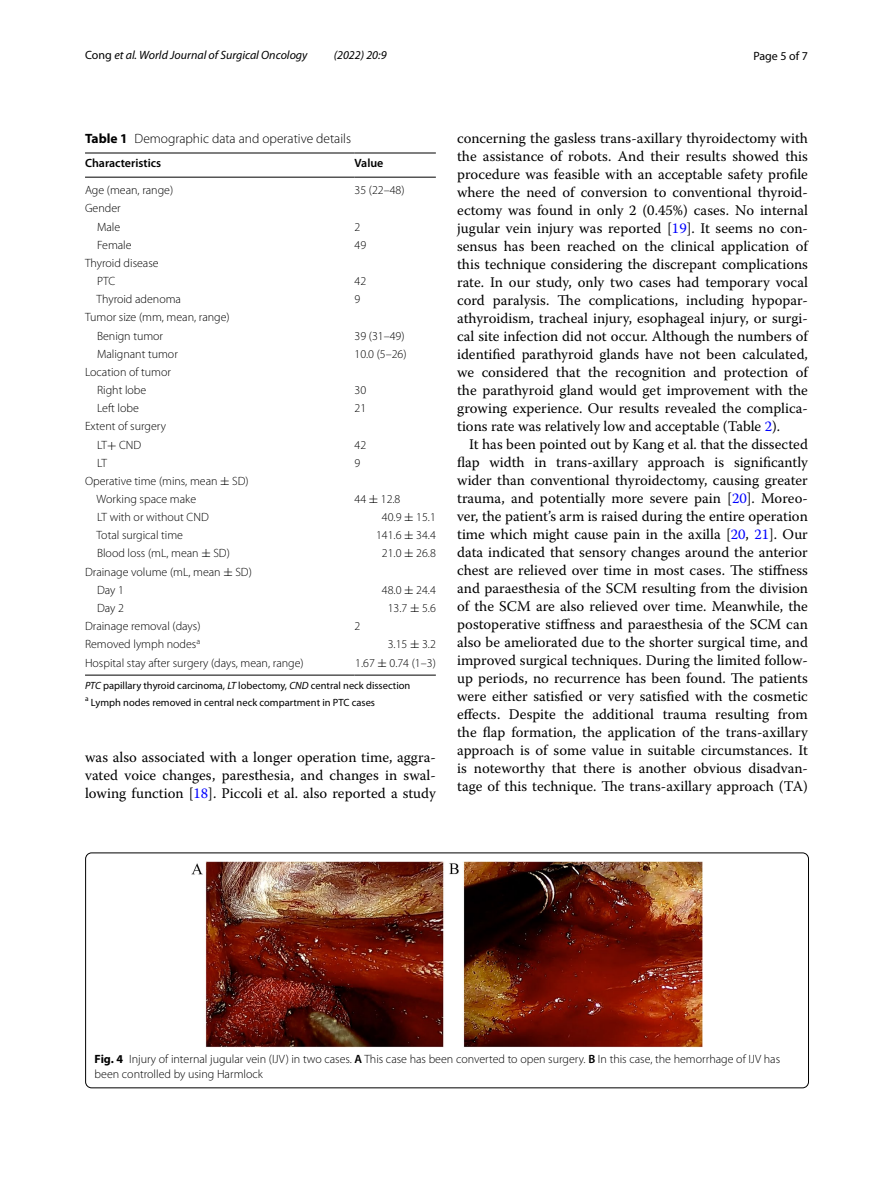
<style>
.page{position:relative;width:893px;height:1187px;background:#fff}
.page>*{position:absolute;margin:0;border:0;box-sizing:border-box;transform-origin:0 0}
.t1{font:14.7px/18px "Warnock Pro";color:#000;text-align:justify}
.t2{font:300 13.5px "Myriad Pro";color:#000}
.t3{font:300 12px/18.1px "Myriad Pro";color:#000}
.t4{font:italic 12px "Myriad Pro";color:#000}
.t5{font:600 12px "Myriad Pro";color:#000}
.t6{font:12px "Myriad Pro";color:#000}
.t7{font:10.5px/17px "Myriad Pro";color:#000}
.s1{font-style:normal}
.s2{font-weight:700}
.s3{font-family:"MTSY";font-weight:400}
.s4{font-style:italic}
.s5{color:#00f}
.s6{font-weight:600}
</style>
<div class="page">
<hr style="left:85px;top:153px;width:269px;height:1px;background:#000">
<hr style="left:85px;top:177px;width:269px;height:1px;background:#000">
<hr style="left:354px;top:153px;width:82px;height:1px;background:#000">
<hr style="left:354px;top:177px;width:82px;height:1px;background:#000">
<hr style="left:85px;top:674px;width:269px;height:1px;background:#000">
<hr style="left:354px;top:674px;width:82px;height:1px;background:#000">
<img style="left:192px;top:861px;width:510px;height:186px">
<div style="left:85px;top:852px;width:724px;height:235px;border:1px solid #000;border-radius:6px"></div>
<p class="t4" style="left:85px;top:48px;width:224px"><span class="s1">Cong</span> et al. World Journal of Surgical Oncology</p>
<p class="t4" style="left:334px;top:48px;width:54px">(2022) 20:9</p>
<p class="t6" style="left:753px;top:48px;width:56px">Page 5 of 7</p>
<p class="t2" style="left:85px;top:131px;width:268px"><span class="s2">Table 1</span> Demographic data and operative details</p>
<p class="t5" style="left:85px;top:156px;width:78px">Characteristics</p>
<p class="t5" style="left:354px;top:156px;width:30px">Value</p>
<p class="t3" style="left:85px;top:181px;width:90px">Age (mean, range)</p>
<p class="t3" style="left:354px;top:181px;width:52px">35 (22–48)</p>
<p class="t3" style="left:85px;top:199px;width:37px;text-align:right">Gender<br>Male</p>
<p class="t3" style="left:354px;top:218px;width:7px">2</p>
<p class="t3" style="left:97px;top:236px;width:36px">Female</p>
<p class="t3" style="left:354px;top:236px;width:13px">49</p>
<p class="t3" style="left:97px;top:254px;width:63px;text-indent:-12px">Thyroid disease<br>PTC</p>
<p class="t3" style="left:354px;top:272px;width:13px">42</p>
<p class="t3" style="left:97px;top:290px;width:86px">Thyroid adenoma</p>
<p class="t3" style="left:354px;top:290px;width:7px">9</p>
<p class="t3" style="left:97px;top:308px;width:134px;text-indent:-12px">Tumor size (mm, mean, range)<br>Benign tumor</p>
<p class="t3" style="left:354px;top:327px;width:52px">39 (31–49)</p>
<p class="t3" style="left:97px;top:345px;width:82px">Malignant tumor</p>
<p class="t3" style="left:354px;top:345px;width:54px">10.0 (5–26)</p>
<p class="t3" style="left:97px;top:363px;width:76px;text-indent:-12px">Location of tumor<br>Right lobe</p>
<p class="t3" style="left:354px;top:381px;width:13px">30</p>
<p class="t3" style="left:97px;top:399px;width:43px">Left lobe</p>
<p class="t3" style="left:354px;top:399px;width:13px">21</p>
<p class="t3" style="left:97px;top:417px;width:71px;text-indent:-12px">Extent of surgery<br>LT<span class="s3">+</span> CND</p>
<p class="t3" style="left:354px;top:435px;width:13px">42</p>
<p class="t3" style="left:97px;top:454px;width:12px">LT</p>
<p class="t3" style="left:354px;top:454px;width:7px">9</p>
<p class="t3" style="left:97px;top:472px;width:154px;text-indent:-12px">Operative time (mins, mean <span class="s3">±</span> SD)<br>Working space make</p>
<p class="t3" style="left:354px;top:490px;width:47px">44 <span class="s3">±</span> 12.8</p>
<p class="t3" style="left:97px;top:508px;width:113px">LT with or without CND</p>
<p class="t3" style="left:382px;top:508px;width:55px">40.9 <span class="s3">±</span> 15.1</p>
<p class="t3" style="left:97px;top:526px;width:88px">Total surgical time</p>
<p class="t3" style="left:376px;top:526px;width:61px">141.6 <span class="s3">±</span> 34.4</p>
<p class="t3" style="left:97px;top:544px;width:134px">Blood loss (mL, mean <span class="s3">±</span> SD)</p>
<p class="t3" style="left:382px;top:544px;width:55px">21.0 <span class="s3">±</span> 26.8</p>
<p class="t3" style="left:97px;top:562px;width:156px;text-indent:-12px">Drainage volume (mL, mean <span class="s3">±</span> SD)<br>Day 1</p>
<p class="t3" style="left:382px;top:581px;width:55px">48.0 <span class="s3">±</span> 24.4</p>
<p class="t3" style="left:97px;top:599px;width:28px">Day 2</p>
<p class="t3" style="left:388px;top:599px;width:50px">13.7 <span class="s3">±</span> 5.6</p>
<p class="t3" style="left:85px;top:617px;width:117px">Drainage removal (days)</p>
<p class="t3" style="left:354px;top:617px;width:7px">2</p>
<p class="t3" style="left:85px;top:635px;width:117px">Removed lymph nodes<sup>a</sup></p>
<p class="t3" style="left:388px;top:635px;width:50px">3.15 <span class="s3">±</span> 3.2</p>
<p class="t3" style="left:85px;top:653px;width:220px">Hospital stay after surgery (days, mean, range)</p>
<p class="t3" style="left:355px;top:653px;width:82px">1.67 <span class="s3">±</span> 0.74 (1–3)</p>
<p class="t7" style="left:85px;top:676px;width:327px"><span class="s4">PTC</span> papillary thyroid carcinoma, <span class="s4">LT</span> lobectomy, <span class="s4">CND</span> central neck dissection <sup>a</sup> Lymph nodes removed in central neck compartment in PTC cases</p>
<p class="t1" style="left:85px;top:747px;width:352px">was also associated with a longer operation time, aggra&shy;vated voice changes, paresthesia, and changes in swal&shy;lowing function [<span class="s5">18</span>]. Piccoli et al. also reported a study</p>
<p class="t1" style="left:457px;top:128px;width:352px">concerning the gasless trans-axillary thyroidectomy with the assistance of robots. And their results showed this procedure was feasible with an acceptable safety profile where the need of conversion to conventional thyroid&shy;ectomy was found in only 2 (0.45%) cases. No internal jugular vein injury was reported [<span class="s5">19</span>]. It seems no con&shy;sensus has been reached on the clinical application of this technique considering the discrepant complications rate. In our study, only two cases had temporary vocal cord paralysis. The complications, including hypopar&shy;athyroidism, tracheal injury, esophageal injury, or surgi&shy;cal site infection did not occur. Although the numbers of identified parathyroid glands have not been calculated, we considered that the recognition and protection of the parathyroid gland would get improvement with the growing experience. Our results revealed the complica&shy;tions rate was relatively low and acceptable (Table <span class="s5">2</span>).</p>
<p class="t1" style="left:457px;top:434px;width:352px;text-indent:12px">It has been pointed out by Kang et al. that the dissected flap width in trans-axillary approach is significantly wider than conventional thyroidectomy, causing greater trauma, and potentially more severe pain [<span class="s5">20</span>]. Moreo&shy;ver, the patient’s arm is raised during the entire operation time which might cause pain in the axilla [<span class="s5">20</span>, <span class="s5">21</span>]. Our data indicated that sensory changes around the anterior chest are relieved over time in most cases. The stiffness and paraesthesia of the SCM resulting from the division of the SCM are also relieved over time. Meanwhile, the postoperative stiffness and paraesthesia of the SCM can also be ameliorated due to the shorter surgical time, and improved surgical techniques. During the limited follow&shy;up periods, no recurrence has been found. The patients were either satisfied or very satisfied with the cosmetic effects. Despite the additional trauma resulting from the flap formation, the application of the trans-axillary approach is of some value in suitable circumstances. It is noteworthy that there is another obvious disadvan&shy;tage of this technique. The trans-axillary approach (TA)</p>
<p class="t3" style="left:95px;top:1051px;width:687px;line-height:15px"><span class="s2">Fig. 4</span> Injury of internal jugular vein (IJV) in two cases. <span class="s6">A</span> This case has been converted to open surgery. <span class="s6">B</span> In this case, the hemorrhage of IJV has been controlled by using Harmlock</p>
</div>
